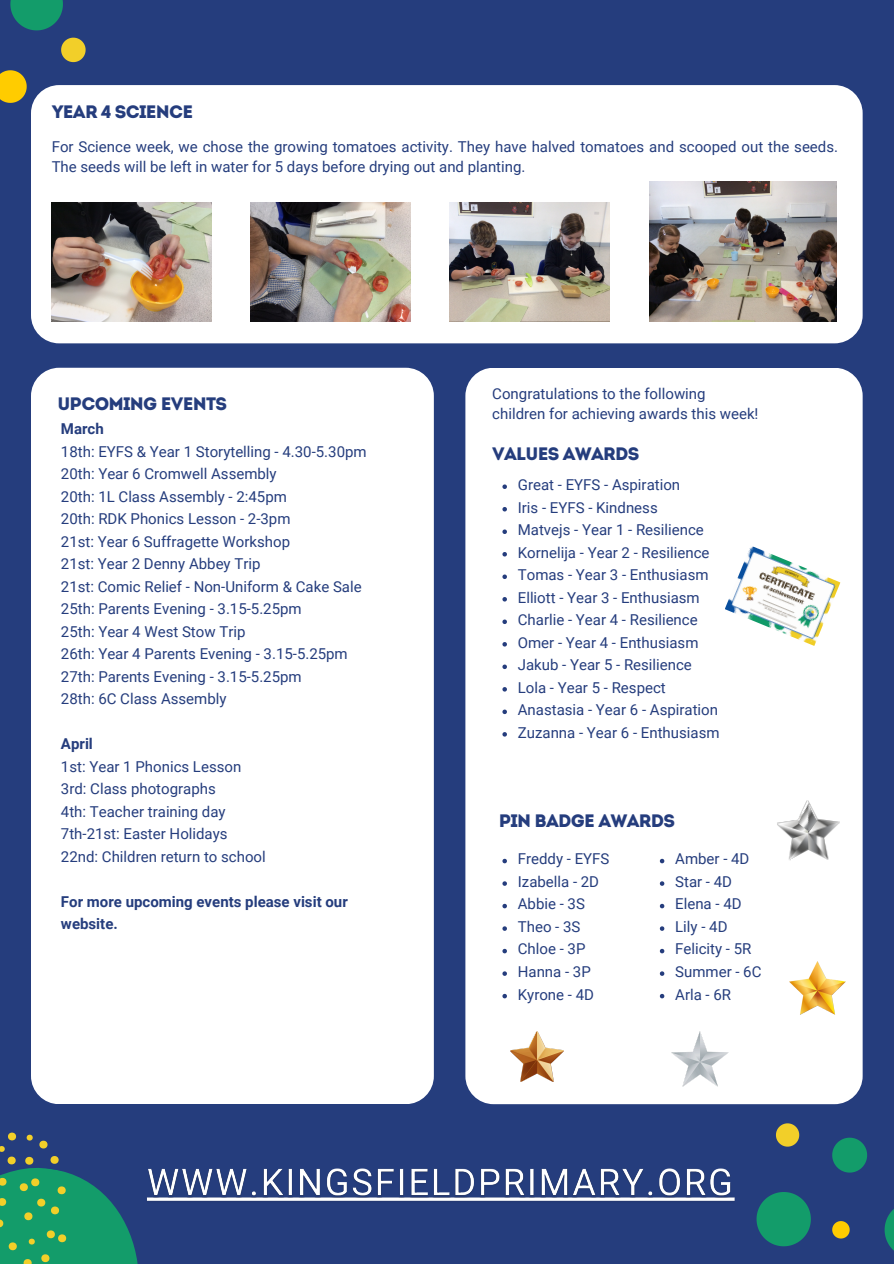
<style>
.page{position:relative;width:894px;height:1264px;background:#fff}
.page>*{position:absolute;margin:0;border:0;box-sizing:border-box;transform-origin:0 0}
.t1{font:18px "Intro";letter-spacing:-.045em;color:#253d7d}
.t2{font:15px/20.2px "Roboto";color:#253d7d}
.t3{font:700 15px/22.5px "Roboto";color:#253d7d}
</style>
<div class="page">
<div style="left:0;top:0;width:893px;height:1263px;background:#253d7d"></div>
<svg style="left:0;top:1132px;width:138px;height:131px"></svg>
<div style="left:31px;top:85px;width:831px;height:258px;background:#fff;border-radius:28px"></div>
<svg style="left:0;top:70px;width:27px;height:33px"></svg>
<svg style="left:10px;top:0;width:53px;height:30px"></svg>
<svg style="left:61px;top:38px;width:25px;height:24px"></svg>
<div style="left:31px;top:368px;width:403px;height:735px;background:#fff;border-radius:28px"></div>
<div style="left:465px;top:368px;width:397px;height:736px;background:#fff;border-radius:28px"></div>
<svg style="left:756px;top:1192px;width:54px;height:54px"></svg>
<svg style="left:884px;top:1210px;width:9px;height:40px"></svg>
<svg style="left:832px;top:1137px;width:34px;height:35px"></svg>
<svg style="left:776px;top:1123px;width:23px;height:23px"></svg>
<svg style="left:832px;top:1221px;width:17px;height:17px"></svg>
<svg style="left:502px;top:484px;width:5px;height:5px"></svg>
<svg style="left:502px;top:507px;width:5px;height:4px"></svg>
<svg style="left:502px;top:529px;width:5px;height:5px"></svg>
<svg style="left:502px;top:552px;width:5px;height:4px"></svg>
<svg style="left:502px;top:574px;width:5px;height:5px"></svg>
<svg style="left:502px;top:597px;width:5px;height:4px"></svg>
<svg style="left:502px;top:619px;width:5px;height:5px"></svg>
<svg style="left:502px;top:642px;width:5px;height:4px"></svg>
<svg style="left:502px;top:664px;width:5px;height:5px"></svg>
<svg style="left:502px;top:687px;width:5px;height:4px"></svg>
<svg style="left:502px;top:709px;width:5px;height:5px"></svg>
<svg style="left:502px;top:732px;width:5px;height:4px"></svg>
<img style="left:725px;top:546px;width:115px;height:100px">
<img style="left:789px;top:961px;width:56px;height:53px">
<img style="left:511px;top:1031px;width:52px;height:50px">
<img style="left:671px;top:1031px;width:57px;height:55px">
<svg style="left:659px;top:858px;width:5px;height:5px"></svg>
<svg style="left:659px;top:881px;width:5px;height:4px"></svg>
<svg style="left:659px;top:903px;width:5px;height:5px"></svg>
<svg style="left:659px;top:926px;width:5px;height:4px"></svg>
<svg style="left:659px;top:948px;width:5px;height:5px"></svg>
<svg style="left:659px;top:971px;width:5px;height:4px"></svg>
<svg style="left:659px;top:993px;width:5px;height:5px"></svg>
<img style="left:777px;top:819px;width:63px;height:41px">
<img style="left:785px;top:800px;width:37px;height:31px">
<img style="left:52px;top:202px;width:159px;height:119px">
<img style="left:250px;top:202px;width:160px;height:119px">
<img style="left:449px;top:202px;width:160px;height:119px">
<img style="left:649px;top:182px;width:187px;height:139px">
<img style="left:147px;top:1168px;width:588px;height:33px">
<svg style="left:502px;top:858px;width:5px;height:5px"></svg>
<svg style="left:502px;top:881px;width:5px;height:4px"></svg>
<svg style="left:502px;top:903px;width:5px;height:5px"></svg>
<svg style="left:502px;top:926px;width:5px;height:4px"></svg>
<svg style="left:502px;top:948px;width:5px;height:5px"></svg>
<svg style="left:502px;top:971px;width:5px;height:4px"></svg>
<svg style="left:502px;top:993px;width:5px;height:5px"></svg>
<p class="t1" style="left:52px;top:105px;width:143px">YEAR 4 SCIENCE</p>
<p class="t2" style="left:52px;top:137px;width:787px">For Science week, we chose the growing tomatoes activity. They have halved tomatoes and scooped out the seeds.<br>The seeds will be left in water for 5 days before drying out and planting.</p>
<p class="t1" style="left:57px;top:396px;width:171px">UPCOMING EVENTS</p>
<p class="t3" style="left:61px;top:418px;width:44px">March</p>
<p class="t2" style="left:61px;top:441px;width:307px">18th: EYFS &amp; Year 1 Storytelling - 4.30-5.30pm</p>
<p class="t2" style="left:61px;top:464px;width:217px">20th: Year 6 Cromwell Assembly</p>
<p class="t2" style="left:61px;top:486px;width:227px">20th: 1L Class Assembly - 2:45pm</p>
<p class="t2" style="left:61px;top:509px;width:231px">20th: RDK Phonics Lesson - 2-3pm</p>
<h3 class="t2" style="left:61px;top:531px;width:230px">21st: Year 6 Suffragette Workshop</h3>
<p class="t2" style="left:61px;top:554px;width:201px">21st: Year 2 Denny Abbey Trip</p>
<p class="t2" style="left:61px;top:576px;width:302px">21st: Comic Relief - Non-Uniform &amp; Cake Sale</p>
<h2 class="t2" style="left:61px;top:599px;width:242px">25th: Parents Evening - 3.15-5.25pm</h2>
<p class="t2" style="left:61px;top:621px;width:186px">25th: Year 4 West Stow Trip</p>
<p class="t2" style="left:61px;top:644px;width:288px">26th: Year 4 Parents Evening - 3.15-5.25pm</p>
<p class="t2" style="left:61px;top:666px;width:242px">27th: Parents Evening - 3.15-5.25pm</p>
<p class="t2" style="left:61px;top:689px;width:167px">28th: 6C Class Assembly</p>
<p class="t3" style="left:61px;top:733px;width:33px">April</p>
<p class="t2" style="left:61px;top:756px;width:182px">1st: Year 1 Phonics Lesson</p>
<p class="t2" style="left:61px;top:779px;width:156px">3rd: Class photographs</p>
<p class="t2" style="left:61px;top:801px;width:166px">4th: Teacher training day</p>
<p class="t2" style="left:61px;top:824px;width:168px">7th-21st: Easter Holidays</p>
<p class="t2" style="left:61px;top:846px;width:206px">22nd: Children return to school</p>
<p class="t3" style="left:61px;top:890px;width:288px">For more upcoming events please visit our website.</p>
<p class="t2" style="left:492px;top:383px;width:215px">Congratulations to the following</p>
<p class="t2" style="left:492px;top:404px;width:267px">children for achieving awards this week!</p>
<p class="t1" style="left:492px;top:446px;width:148px">VALUES AWARDS</p>
<h2 class="t2" style="left:517px;top:475px;width:164px">Great - EYFS - Aspiration</h2>
<p class="t2" style="left:517px;top:497px;width:141px">Iris - EYFS - Kindness</p>
<p class="t2" style="left:517px;top:520px;width:187px">Matvejs - Year 1 - Resilience</p>
<p class="t2" style="left:517px;top:542px;width:193px">Kornelija - Year 2 - Resilience</p>
<p class="t2" style="left:517px;top:565px;width:192px">Tomas - Year 3 - Enthusiasm</p>
<p class="t2" style="left:517px;top:587px;width:183px">Elliott - Year 3 - Enthusiasm</p>
<p class="t2" style="left:517px;top:610px;width:181px">Charlie - Year 4 - Resilience</p>
<p class="t2" style="left:517px;top:632px;width:182px">Omer - Year 4 - Enthusiasm</p>
<p class="t2" style="left:517px;top:655px;width:175px">Jakub - Year 5 - Resilience</p>
<p class="t2" style="left:517px;top:677px;width:149px">Lola - Year 5 - Respect</p>
<p class="t2" style="left:517px;top:700px;width:202px">Anastasia - Year 6 - Aspiration</p>
<p class="t2" style="left:517px;top:722px;width:203px">Zuzanna - Year 6 - Enthusiasm</p>
<h2 class="t1" style="left:498px;top:813px;width:178px">PIN BADGE AWARDS</h2>
<p class="t2" style="left:517px;top:849px;width:93px">Freddy - EYFS</p>
<p class="t2" style="left:517px;top:871px;width:83px">Izabella - 2D</p>
<p class="t2" style="left:517px;top:894px;width:69px">Abbie - 3S</p>
<p class="t2" style="left:517px;top:916px;width:64px">Theo - 3S</p>
<p class="t2" style="left:517px;top:939px;width:69px">Chloe - 3P</p>
<p class="t2" style="left:517px;top:961px;width:74px">Hanna - 3P</p>
<p class="t2" style="left:517px;top:984px;width:78px">Kyrone - 4D</p>
<p class="t2" style="left:675px;top:849px;width:76px">Amber - 4D</p>
<p class="t2" style="left:675px;top:871px;width:58px">Star - 4D</p>
<p class="t2" style="left:675px;top:894px;width:68px">Elena - 4D</p>
<p class="t2" style="left:675px;top:916px;width:54px">Lily - 4D</p>
<p class="t2" style="left:675px;top:939px;width:78px">Felicity - 5R</p>
<p class="t2" style="left:675px;top:961px;width:88px">Summer - 6C</p>
<p class="t2" style="left:675px;top:984px;width:57px">Arla - 6R</p>
</div>
